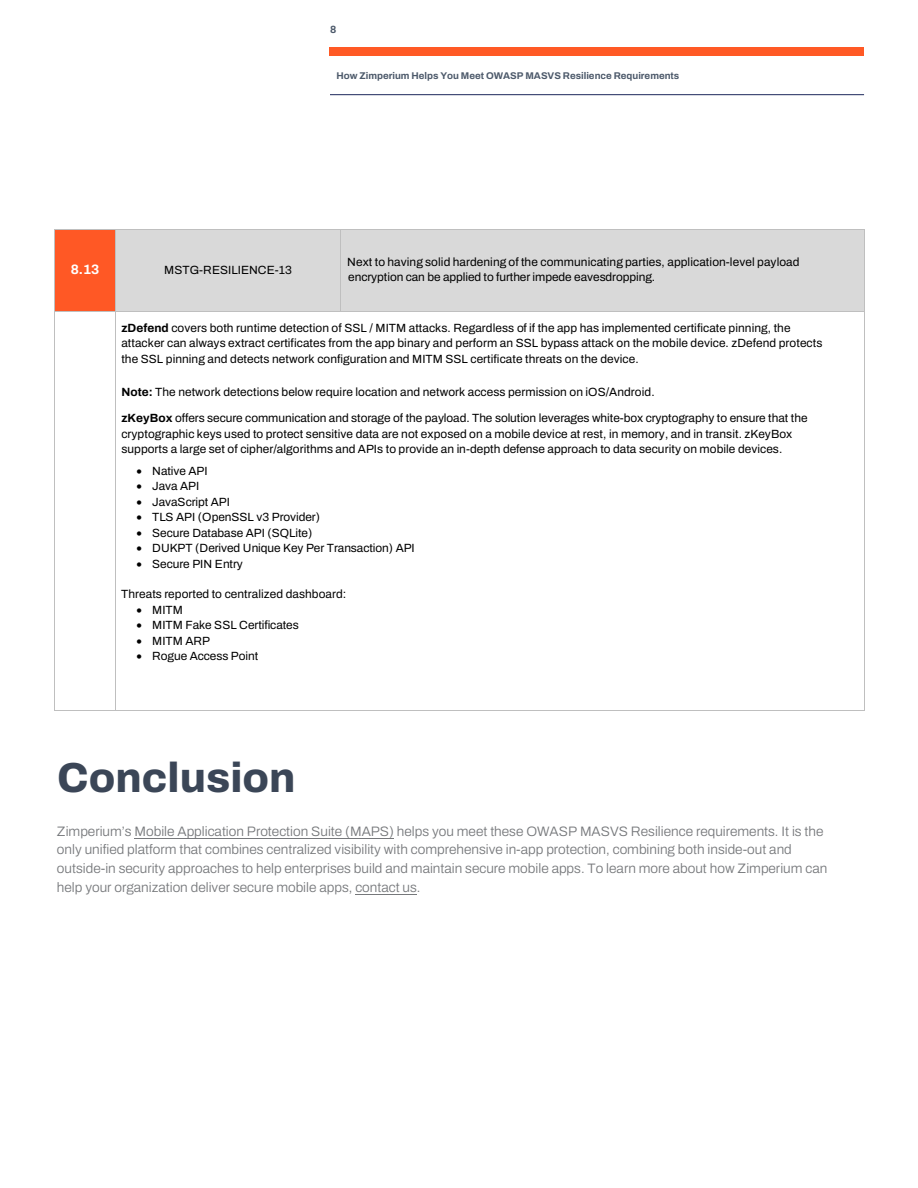
<style>
.page{position:relative;width:918px;height:1188px;background:#fff}
.page>*{position:absolute;margin:0;border:0;box-sizing:border-box;transform-origin:0 0}
.t1{font:800 42px "Archivo";color:#3b4657}
.t2{font:300 13.65px/18.8px "Archivo";color:#76787b}
.t3{font:700 13.65px "Archivo";color:#fff}
.t4{font:11.85px/15.5px "Archivo";letter-spacing:.005em;color:#000}
.t5{font:11.85px "Archivo";letter-spacing:.005em;color:#000}
.t6{font:700 10.5px "Archivo";color:#4c596a}
.t7{font:700 9.75px "Archivo";color:#4c596a}
.s1{font-weight:700}
</style>
<div class="page">
<hr style="left:330px;top:94px;width:534px;height:1px;background:#1c275b">
<div style="left:330px;top:48px;width:534px;height:7px;background:#ff5925"></div>
<div style="left:55px;top:229px;width:60px;height:83px;background:#ff5825"></div>
<div style="left:116px;top:229px;width:225px;height:83px;background:#d9d9d9"></div>
<div style="left:341px;top:229px;width:523px;height:83px;background:#d9d9d9"></div>
<hr style="left:55px;top:229px;width:60px;height:1px;background:#bfbfbf">
<hr style="left:116px;top:229px;width:225px;height:1px;background:#bfbfbf">
<hr style="left:341px;top:229px;width:523px;height:1px;background:#bfbfbf">
<hr style="left:54px;top:229px;width:1px;height:83px;background:#bfbfbf">
<hr style="left:115px;top:229px;width:1px;height:83px;background:#bfbfbf">
<hr style="left:341px;top:229px;width:1px;height:83px;background:#bfbfbf">
<hr style="left:864px;top:229px;width:1px;height:83px;background:#bfbfbf">
<hr style="left:55px;top:312px;width:60px;height:1px;background:#bfbfbf">
<hr style="left:116px;top:312px;width:225px;height:1px;background:#bfbfbf">
<hr style="left:341px;top:312px;width:523px;height:1px;background:#bfbfbf">
<hr style="left:54px;top:312px;width:1px;height:398px;background:#bfbfbf">
<hr style="left:55px;top:710px;width:60px;height:1px;background:#bfbfbf">
<hr style="left:115px;top:312px;width:1px;height:398px;background:#bfbfbf">
<hr style="left:116px;top:710px;width:748px;height:1px;background:#bfbfbf">
<hr style="left:864px;top:312px;width:1px;height:398px;background:#bfbfbf">
<hr style="left:355px;top:894px;width:62px;height:1px;background:#76787b">
<hr style="left:135px;top:838px;width:259px;height:1px;background:#76787b">
<p class="t6" style="left:330px;top:22px;width:8px">8</p>
<p class="t7" style="left:336px;top:68px;width:344px">How Zimperium Helps You Meet OWASP MASVS Resilience Requirements</p>
<p class="t3" style="left:71px;top:262px;width:30px">8.13</p>
<p class="t5" style="left:164px;top:263px;width:129px">MSTG-RESILIENCE-13</p>
<p class="t4" style="left:347px;top:255px;width:454px">Next to having solid hardening of the communicating parties, application-level payload encryption can be applied to further impede eavesdropping.</p>
<p class="t4" style="left:121px;top:320px;width:703px"><span class="s1">zDefend</span> covers both runtime detection of SSL / MITM attacks. Regardless of if the app has implemented certificate pinning, the attacker can always extract certificates from the app binary and perform an SSL bypass attack on the mobile device. zDefend protects the SSL pinning and detects network configuration and MITM SSL certificate threats on the device.</p>
<p class="t4" style="left:121px;top:384px;width:535px"><span class="s1">Note:</span> The network detections below require location and network access permission on iOS/Android.</p>
<p class="t4" style="left:121px;top:410px;width:688px"><span class="s1">zKeyBox</span> offers secure communication and storage of the payload. The solution leverages white-box cryptography to ensure that the cryptographic keys used to protect sensitive data are not exposed on a mobile device at rest, in memory, and in transit. zKeyBox supports a large set of cipher/algorithms and APIs to provide an in-depth defense approach to data security on mobile devices.</p>
<p class="t4" style="left:136px;top:463px;width:73px">• Native API</p>
<p class="t4" style="left:136px;top:479px;width:64px">• Java API</p>
<p class="t4" style="left:136px;top:494px;width:95px">• JavaScript API</p>
<p class="t4" style="left:136px;top:509px;width:185px">• TLS API (OpenSSL v3 Provider)</p>
<p class="t4" style="left:136px;top:525px;width:177px">• Secure Database API (SQLite)</p>
<p class="t4" style="left:136px;top:540px;width:280px">• DUKPT (Derived Unique Key Per Transaction) API</p>
<p class="t4" style="left:136px;top:556px;width:108px">• Secure PIN Entry</p>
<p class="t4" style="left:121px;top:587px;width:227px">Threats reported to centralized dashboard:</p>
<p class="t4" style="left:136px;top:602px;width:48px">• MITM</p>
<p class="t4" style="left:136px;top:618px;width:164px">• MITM Fake SSL Certificates</p>
<p class="t4" style="left:136px;top:633px;width:75px">• MITM ARP</p>
<p class="t4" style="left:136px;top:648px;width:123px">• Rogue Access Point</p>
<h1 class="t1" style="left:57px;top:746px;width:240px">Conclusion</h1>
<p class="t2" style="left:57px;top:822px;width:772px">Zimperium’s Mobile Application Protection Suite (MAPS) helps you meet these OWASP MASVS Resilience requirements. It is the only unified platform that combines centralized visibility with comprehensive in-app protection, combining both inside-out and outside-in security approaches to help enterprises build and maintain secure mobile apps. To learn more about how Zimperium can help your organization deliver secure mobile apps, contact us.</p>
</div>
